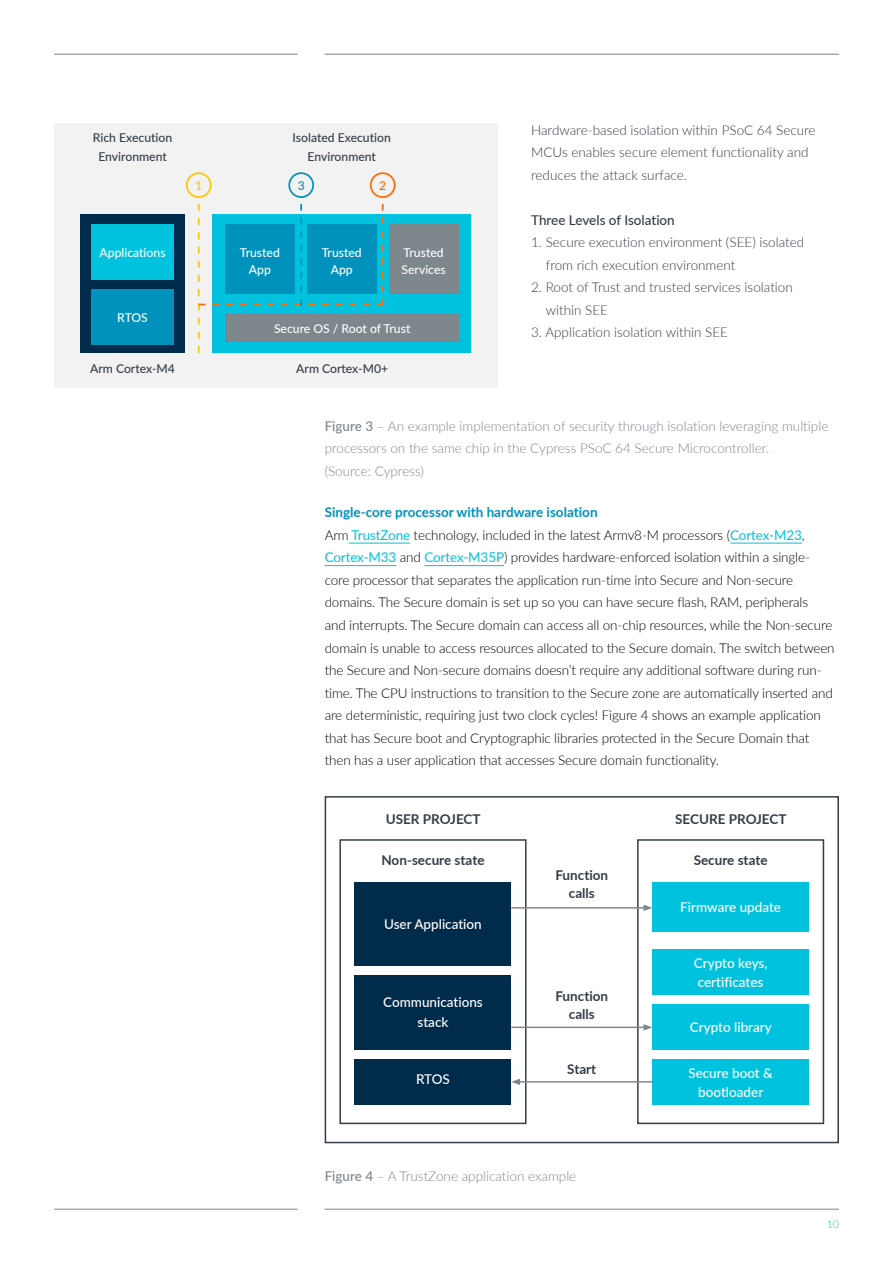
<style>
.page{position:relative;width:893px;height:1263px;background:#fff}
.page>*{position:absolute;margin:0;border:0;box-sizing:border-box;transform-origin:0 0}
.t1{font:300 13.5px/22.5px "Lato";letter-spacing:-.01em;color:#000}
.t2{font:300 13.5px/22.5px "Lato";color:#333d47}
.t3{font:300 13.5px/22.5px "Lato";color:#7d868c}
.t4{font:500 13.5px/19.5px "Lato";color:#fff;text-align:center}
.t5{font:700 13.5px/18px "Lato";color:#333d47;text-align:center}
.t6{font:500 13.5px "Lato";color:#333d47}
.t7{font:500 12.15px/19.2px "Lato";color:#333d47;text-align:center}
.t8{font:500 12.15px/17.4px "Lato";color:#fff;text-align:center}
.t9{font:500 12.15px "Lato";color:#ffc700}
.t10{font:500 12.15px "Lato";color:#0091bd}
.t11{font:500 12.15px "Lato";color:#ff6b00}
.t12{font:300 10.5px "Lato";color:#00c1de}
.s1{font-weight:500}
.s2{font-weight:700;color:#0091bd}
.s3{font-weight:400;color:#00c1de}
</style>
<div class="page">
<hr style="left:325px;top:1209px;width:514px;height:1px;background:#7d868c">
<hr style="left:54px;top:1209px;width:244px;height:1px;background:#7d868c">
<hr style="left:349px;top:543px;width:61px;height:1px;background:#00c1de">
<hr style="left:730px;top:543px;width:72px;height:1px;background:#00c1de">
<hr style="left:325px;top:565px;width:71px;height:1px;background:#00c1de">
<hr style="left:424px;top:565px;width:80px;height:1px;background:#00c1de">
<div style="left:325px;top:796px;width:514px;height:347px;border:2px solid #333d47"></div>
<div style="left:339px;top:839px;width:187px;height:285px;border:2px solid #333d47"></div>
<div style="left:355px;top:882px;width:156px;height:84px;background:#002b4a"></div>
<div style="left:355px;top:975px;width:156px;height:75px;background:#002b4a"></div>
<div style="left:355px;top:1059px;width:156px;height:46px;background:#002b4a"></div>
<div style="left:637px;top:839px;width:187px;height:285px;border:2px solid #333d47"></div>
<div style="left:652px;top:882px;width:157px;height:50px;background:#00c2de"></div>
<div style="left:652px;top:1059px;width:157px;height:46px;background:#00c2de"></div>
<div style="left:652px;top:1004px;width:157px;height:46px;background:#00c2de"></div>
<div style="left:652px;top:949px;width:157px;height:46px;background:#00c2de"></div>
<hr style="left:511px;top:907px;width:135px;height:1px;background:#7d878c">
<svg style="left:643px;top:905px;width:9px;height:6px"></svg>
<hr style="left:511px;top:1026px;width:135px;height:2px;background:#7d878c">
<svg style="left:643px;top:1024px;width:9px;height:6px"></svg>
<hr style="left:518px;top:1081px;width:134px;height:1px;background:#7d878c">
<svg style="left:511px;top:1079px;width:9px;height:6px"></svg>
<hr style="left:325px;top:54px;width:514px;height:1px;background:#7d868c">
<hr style="left:54px;top:54px;width:244px;height:1px;background:#7d868c">
<div style="left:54px;top:124px;width:443px;height:264px;background:#f2f2f2"></div>
<div style="left:80px;top:215px;width:105px;height:138px;background:#002b4a"></div>
<div style="left:91px;top:224px;width:83px;height:56px;background:#00c2de"></div>
<div style="left:91px;top:289px;width:83px;height:55px;background:#0091bd"></div>
<div style="left:213px;top:215px;width:258px;height:138px;background:#00c2de"></div>
<div style="left:225px;top:315px;width:234px;height:27px;background:#7d878c"></div>
<div style="left:389px;top:225px;width:69px;height:69px;background:#7d878c"></div>
<svg style="left:198px;top:204px;width:186px;height:149px"></svg>
<div style="left:186px;top:172px;width:26px;height:26px;border:2px solid #ffc700;border-radius:50%"></div>
<div style="left:288px;top:172px;width:26px;height:26px;border:2px solid #0091bd;border-radius:50%"></div>
<div style="left:370px;top:172px;width:25px;height:26px;border:2px solid #ff6b00;border-radius:50%"></div>
<p class="t7" style="left:93px;top:128px;width:81px">Rich Execution<br>Environment</p>
<p class="t7" style="left:293px;top:128px;width:100px">Isolated Execution<br>Environment</p>
<p class="t9" style="left:195px;top:177px;width:9px">1</p>
<p class="t10" style="left:298px;top:177px;width:9px">3</p>
<p class="t11" style="left:379px;top:177px;width:9px">2</p>
<p class="t8" style="left:100px;top:243px;width:68px">Applications</p>
<p class="t8" style="left:240px;top:243px;width:42px">Trusted<br>App</p>
<p class="t8" style="left:322px;top:243px;width:42px">Trusted<br>App</p>
<p class="t8" style="left:401px;top:243px;width:46px;text-align:left">Trusted<br>Services</p>
<p class="t8" style="left:117px;top:308px;width:32px">RTOS</p>
<p class="t7" style="left:90px;top:358px;width:86px">Arm Cortex-M4</p>
<p class="t8" style="left:274px;top:320px;width:138px">Secure OS / Root of Trust</p>
<p class="t7" style="left:296px;top:358px;width:93px">Arm Cortex-M0+</p>
<p class="t2" style="left:531px;top:118px;width:286px">Hardware-based isolation within PSoC 64 Secure<br>MCUs enables secure element functionality and reduces the attack surface.</p>
<p class="t6" style="left:531px;top:210px;width:145px">Three Levels of Isolation</p>
<p class="t2" style="left:546px;top:231px;width:260px;text-indent:-15px">1. Secure execution environment (SEE) isolated from rich execution environment</p>
<p class="t2" style="left:546px;top:276px;width:249px;text-indent:-15px">2. Root of Trust and trusted services isolation within SEE</p>
<p class="t2" style="left:531px;top:321px;width:198px">3. Application isolation within SEE</p>
<p class="t3" style="left:325px;top:414px;width:505px"><span class="s1">Figure 3</span> – An example implementation of security through isolation leveraging multiple processors on the same chip in the Cypress PSoC 64 Secure Microcontroller.<br>(Source: Cypress)</p>
<p class="t1" style="left:325px;top:501px;width:511px"><span class="s2">Single-core processor with hardware isolation<br></span>Arm <span class="s3">TrustZone</span> technology, included in the latest Armv8-M processors (<span class="s3">Cortex-M23</span>, <span class="s3">Cortex-M33</span> and <span class="s3">Cortex-M35P</span>) provides hardware-enforced isolation within a single&shy;core processor that separates the application run-time into Secure and Non-secure domains. The Secure domain is set up so you can have secure flash, RAM, peripherals<br>and interrupts. The Secure domain can access all on-chip resources, while the Non-secure domain is unable to access resources allocated to the Secure domain. The switch between the Secure and Non-secure domains doesn’t require any additional software during run&shy;time. The CPU instructions to transition to the Secure zone are automatically inserted and are deterministic, requiring just two clock cycles! Figure 4 shows an example application that has Secure boot and Cryptographic libraries protected in the Secure Domain that then has a user application that accesses Secure domain functionality.</p>
<p class="t5" style="left:386px;top:809px;width:96px">USER PROJECT</p>
<p class="t5" style="left:381px;top:851px;width:105px">Non-secure state</p>
<p class="t4" style="left:384px;top:914px;width:99px">User Application</p>
<p class="t4" style="left:383px;top:992px;width:101px">Communications stack</p>
<p class="t4" style="left:416px;top:1069px;width:35px">RTOS</p>
<p class="t5" style="left:555px;top:866px;width:54px">Function calls</p>
<p class="t5" style="left:555px;top:986px;width:54px">Function calls</p>
<p class="t5" style="left:567px;top:1059px;width:31px">Start</p>
<p class="t3" style="left:325px;top:1165px;width:253px"><span class="s1">Figure 4</span> – A TrustZone application example</p>
<p class="t5" style="left:675px;top:809px;width:113px">SECURE PROJECT</p>
<p class="t5" style="left:694px;top:851px;width:75px">Secure state</p>
<p class="t4" style="left:680px;top:897px;width:102px">Firmware update</p>
<p class="t4" style="left:694px;top:952px;width:75px">Crypto keys, certificates</p>
<p class="t4" style="left:690px;top:1017px;width:83px">Crypto library</p>
<p class="t4" style="left:688px;top:1063px;width:86px">Secure boot &amp; bootloader</p>
<p class="t12" style="left:827px;top:1217px;width:14px">10</p>
</div>
